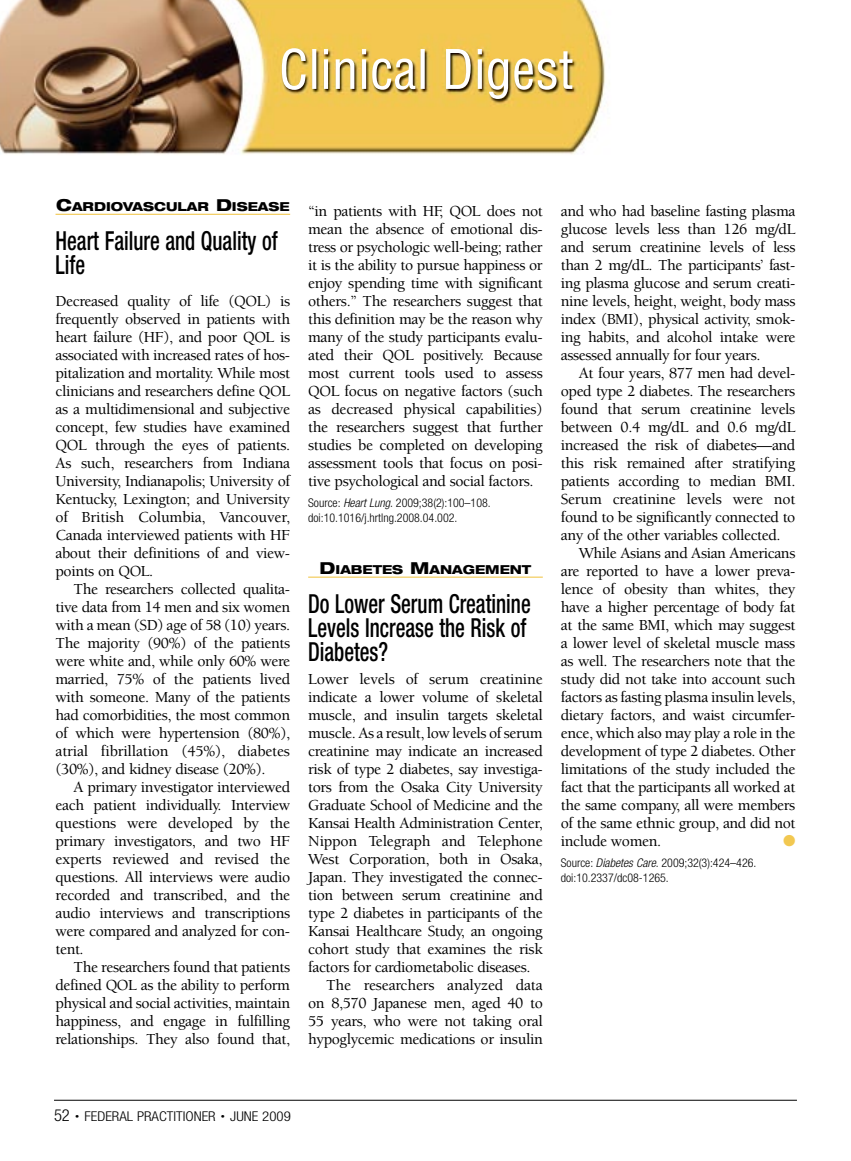
<style>
.page{position:relative;width:851px;height:1161px;background:#fff}
.page>*{position:absolute;margin:0;border:0;box-sizing:border-box;transform-origin:0 0}
.t1{font:500 condensed 26.25px/24px "Helvetica Neue";color:#000;scale:.8 1}
.t2{font:500 15.75px/18px "Berkeley";letter-spacing:-.025em;color:#000;text-align:justify}
.t3{font:15.75px "Zapf Dingbats ITC";color:#f2c851}
.t4{font:300 condensed 13.5px "Helvetica Neue";color:#000;scale:1.1 1}
.t5{font:800 expanded 12.3px "Helvetica Neue";color:#000}
.t6{font:300 condensed 12px/15px "Helvetica Neue";color:#000}
.s1{font-size:16.5px}
.s2{font-style:italic}
.s3{font-size:7.5px}
</style>
<div class="page">
<img style="left:0;top:0;width:606px;height:155px">
<img style="left:282px;top:48px;width:290px;height:51px">
<hr style="left:54px;top:1100px;width:742px;height:1px;background:#000">
<hr style="left:56px;top:214px;width:234px;height:1px;background:#f2c851">
<hr style="left:308px;top:577px;width:235px;height:1px;background:#f2c851">
<p class="t5" style="left:56px;top:198px;width:235px"><span class="s1">C</span>ARDIOVASCULAR <span class="s1">D</span>ISEASE</p>
<h1 class="t1" style="left:56px;top:228px;width:279px">Heart Failure and Quality of<br>Life</h1>
<p class="t2" style="left:56px;top:292px;width:236px">Decreased quality of life (QOL) is frequently observed in patients with heart failure (HF), and poor QOL is associated with increased rates of hos&shy;pitalization and mortality. While most clinicians and researchers define QOL as a multidimensional and subjective concept, few studies have examined QOL through the eyes of patients.<br>As such, researchers from Indiana University, Indianapolis; University of Kentucky, Lexington; and University of British Columbia, Vancouver, Canada interviewed patients with HF about their definitions of and view&shy;points on QOL.</p>
<p class="t2" style="left:56px;top:580px;width:236px;text-indent:18px">The researchers collected qualita&shy;tive data from 14 men and six women with a mean (SD) age of 58 (10) years.<br>The majority (90%) of the patients were white and, while only 60% were married, 75% of the patients lived with someone. Many of the patients had comorbidities, the most common of which were hypertension (80%), atrial fibrillation (45%), diabetes (30%), and kidney disease (20%).</p>
<p class="t2" style="left:56px;top:778px;width:236px;text-indent:18px">A primary investigator interviewed each patient individually. Interview questions were developed by the primary investigators, and two HF experts reviewed and revised the questions. All interviews were audio recorded and transcribed, and the audio interviews and transcriptions were compared and analyzed for con&shy;tent.</p>
<p class="t2" style="left:56px;top:958px;width:236px;text-indent:18px">The researchers found that patients defined QOL as the ability to perform physical and social activities, maintain happiness, and engage in fulfilling relationships. They also found that,</p>
<p class="t2" style="left:308px;top:202px;width:236px">“in patients with HF, QOL does not mean the absence of emotional dis&shy;tress or psychologic well-being; rather it is the ability to pursue happiness or enjoy spending time with significant others.” The researchers suggest that this definition may be the reason why many of the study participants evalu&shy;ated their QOL positively. Because most current tools used to assess QOL focus on negative factors (such as decreased physical capabilities) the researchers suggest that further studies be completed on developing assessment tools that focus on posi&shy;tive psychological and social factors.</p>
<p class="t6" style="left:308px;top:495px;width:184px">Source: <span class="s2">Heart Lung</span>. 2009;38(2):100–108. doi:10.1016/j.hrtlng.2008.04.002.</p>
<p class="t5" style="left:319px;top:561px;width:213px"><span class="s1">D</span>IABETES <span class="s1">M</span>ANAGEMENT</p>
<h1 class="t1" style="left:308px;top:591px;width:280px">Do Lower Serum Creatinine<br>Levels Increase the Risk of<br>Diabetes?</h1>
<p class="t2" style="left:308px;top:670px;width:236px">Lower levels of serum creatinine</p>
<p class="t2" style="left:308px;top:688px;width:236px">indicate a lower volume of skeletal</p>
<p class="t2" style="left:308px;top:706px;width:236px">muscle, and insulin targets skeletal</p>
<p class="t2" style="left:308px;top:724px;width:236px">muscle. As a result, low levels of serum</p>
<p class="t2" style="left:308px;top:742px;width:236px">creatinine may indicate an increased</p>
<p class="t2" style="left:308px;top:760px;width:236px">risk of type 2 diabetes, say investiga-</p>
<p class="t2" style="left:308px;top:778px;width:236px">tors from the Osaka City University</p>
<p class="t2" style="left:308px;top:796px;width:236px">Graduate School of Medicine and the</p>
<p class="t2" style="left:308px;top:814px;width:236px">Kansai Health Administration Center,</p>
<p class="t2" style="left:308px;top:832px;width:236px">Nippon Telegraph and Telephone</p>
<p class="t2" style="left:308px;top:850px;width:236px">West Corporation, both in Osaka,</p>
<p class="t2" style="left:308px;top:868px;width:236px">Japan. They investigated the connec-</p>
<p class="t2" style="left:308px;top:886px;width:236px">tion between serum creatinine and</p>
<p class="t2" style="left:308px;top:904px;width:236px">type 2 diabetes in participants of the</p>
<p class="t2" style="left:308px;top:922px;width:236px">Kansai Healthcare Study, an ongoing</p>
<p class="t2" style="left:308px;top:940px;width:236px">cohort study that examines the risk</p>
<p class="t2" style="left:308px;top:958px;width:224px">factors for cardiometabolic diseases.</p>
<p class="t2" style="left:326px;top:976px;width:218px">The researchers analyzed data</p>
<p class="t2" style="left:308px;top:994px;width:236px">on 8,570 Japanese men, aged 40 to</p>
<p class="t2" style="left:308px;top:1012px;width:236px">55 years, who were not taking oral</p>
<p class="t2" style="left:308px;top:1030px;width:236px">hypoglycemic medications or insulin</p>
<p class="t2" style="left:561px;top:202px;width:236px">and who had baseline fasting plasma glucose levels less than 126 mg/dL and serum creatinine levels of less than 2 mg/dL. The participants’ fast&shy;ing plasma glucose and serum creati&shy;nine levels, height, weight, body mass index (BMI), physical activity, smok&shy;ing habits, and alcohol intake were assessed annually for four years.</p>
<p class="t2" style="left:579px;top:364px;width:218px">At four years, 877 men had devel-</p>
<p class="t2" style="left:561px;top:382px;width:236px">oped type 2 diabetes. The researchers</p>
<p class="t2" style="left:561px;top:400px;width:236px">found that serum creatinine levels</p>
<p class="t2" style="left:561px;top:418px;width:236px">between 0.4 mg/dL and 0.6 mg/dL</p>
<p class="t2" style="left:561px;top:436px;width:236px">increased the risk of diabetes—and</p>
<p class="t2" style="left:561px;top:454px;width:236px">this risk remained after stratifying</p>
<p class="t2" style="left:561px;top:472px;width:236px">patients according to median BMI.</p>
<p class="t2" style="left:561px;top:490px;width:236px">Serum creatinine levels were not</p>
<p class="t2" style="left:561px;top:508px;width:236px">found to be significantly connected to</p>
<p class="t2" style="left:561px;top:526px;width:221px">any of the other variables collected.</p>
<p class="t2" style="left:579px;top:544px;width:218px">While Asians and Asian Americans</p>
<p class="t2" style="left:561px;top:562px;width:236px">are reported to have a lower preva-</p>
<p class="t2" style="left:561px;top:580px;width:236px">lence of obesity than whites, they</p>
<p class="t2" style="left:561px;top:598px;width:236px">have a higher percentage of body fat</p>
<p class="t2" style="left:561px;top:616px;width:236px">at the same BMI, which may suggest</p>
<p class="t2" style="left:561px;top:634px;width:236px">a lower level of skeletal muscle mass</p>
<p class="t2" style="left:561px;top:652px;width:236px">as well. The researchers note that the</p>
<p class="t2" style="left:561px;top:670px;width:236px">study did not take into account such</p>
<p class="t2" style="left:561px;top:688px;width:236px">factors as fasting plasma insulin levels,</p>
<p class="t2" style="left:561px;top:706px;width:236px">dietary factors, and waist circumfer-</p>
<p class="t2" style="left:561px;top:724px;width:236px">ence, which also may play a role in the</p>
<p class="t2" style="left:561px;top:742px;width:236px">development of type 2 diabetes. Other</p>
<p class="t2" style="left:561px;top:760px;width:236px">limitations of the study included the</p>
<p class="t2" style="left:561px;top:778px;width:236px">fact that the participants all worked at</p>
<p class="t2" style="left:561px;top:796px;width:236px">the same company, all were members</p>
<p class="t2" style="left:561px;top:814px;width:236px">of the same ethnic group, and did not</p>
<p class="t2" style="left:561px;top:832px;width:102px">include women.</p>
<p class="t3" style="left:783px;top:833px;width:14px">●</p>
<p class="t6" style="left:561px;top:855px;width:197px">Source: <span class="s2">Diabetes Care</span>. 2009;32(3):424–426. doi:10.2337/dc08-1265.</p>
<p class="t4" style="left:54px;top:1109px;width:217px"><span class="s1">52</span> <span class="s3">•</span> FEDERAL PRACTITIONER <span class="s3">•</span> JUNE 2009</p>
</div>
